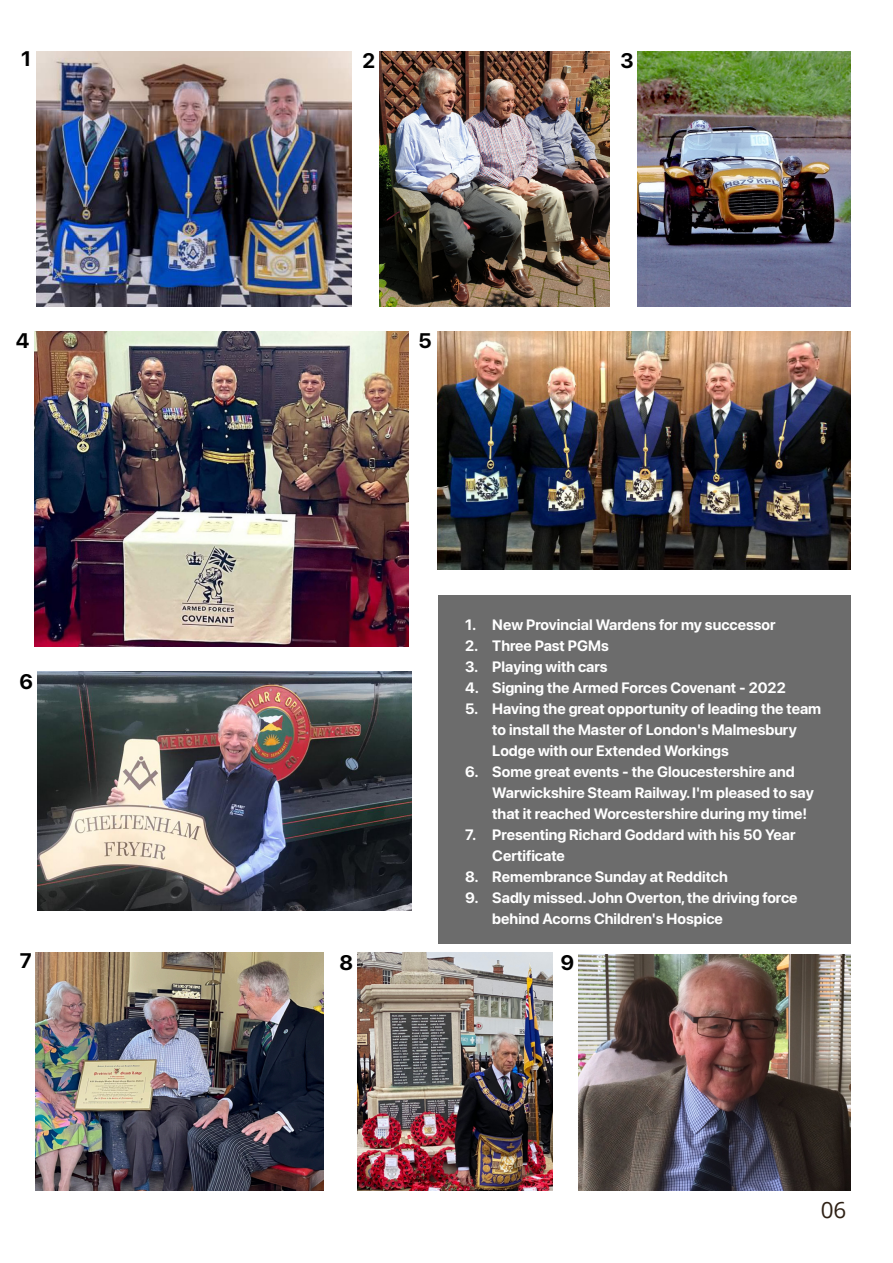
<style>
.page{position:relative;width:893px;height:1263px;background:#fff}
.page>*{position:absolute;margin:0;border:0;box-sizing:border-box;transform-origin:0 0}
.t1{font:22.5px "Open Sans";color:#2e2014}
.t2{font:700 21px "SF Pro Display";color:#000}
.t3{font:700 15px/21px "SF Pro Display";color:#fff}
</style>
<div class="page">
<img style="left:578px;top:954px;width:272px;height:237px">
<img style="left:357px;top:952px;width:196px;height:239px">
<img style="left:36px;top:952px;width:287px;height:239px">
<img style="left:37px;top:672px;width:374px;height:238px">
<img style="left:437px;top:332px;width:413px;height:238px">
<img style="left:34px;top:332px;width:374px;height:314px">
<img style="left:638px;top:51px;width:212px;height:255px">
<img style="left:380px;top:51px;width:229px;height:255px">
<img style="left:37px;top:51px;width:315px;height:255px">
<div style="left:438px;top:595px;width:412px;height:349px;background:#6c6c6c"></div>
<h2 class="t2" style="left:21px;top:46px;width:12px">1</h2>
<h2 class="t2" style="left:362px;top:48px;width:14px">2</h2>
<h2 class="t2" style="left:621px;top:48px;width:15px">3</h2>
<h2 class="t2" style="left:16px;top:328px;width:15px">4</h2>
<h2 class="t2" style="left:418px;top:328px;width:15px">5</h2>
<h2 class="t2" style="left:20px;top:669px;width:15px">6</h2>
<p class="t3" style="left:465px;top:614px;width:312px">1. New Provincial Wardens for my successor</p>
<p class="t3" style="left:465px;top:635px;width:145px">2. Three Past PGMs</p>
<p class="t3" style="left:465px;top:656px;width:144px">3. Playing with cars</p>
<p class="t3" style="left:465px;top:677px;width:322px">4. Signing the Armed Forces Covenant - 2022</p>
<p class="t3" style="left:492px;top:698px;width:330px;text-indent:-27px">5. Having the great opportunity of leading the team to install the Master of London's Malmesbury<br>Lodge with our Extended Workings</p>
<p class="t3" style="left:492px;top:761px;width:323px;text-indent:-27px">6. Some great events - the Gloucestershire and<br>Warwickshire Steam Railway. I'm pleased to say that it reached Worcestershire during my time!</p>
<p class="t3" style="left:492px;top:824px;width:305px;text-indent:-27px">7. Presenting Richard Goddard with his 50 Year<br>Certificate</p>
<p class="t3" style="left:465px;top:866px;width:264px">8. Remembrance Sunday at Redditch</p>
<p class="t3" style="left:492px;top:887px;width:307px;text-indent:-27px">9. Sadly missed. John Overton, the driving force behind Acorns Children's Hospice</p>
<h2 class="t2" style="left:20px;top:948px;width:14px">7</h2>
<h2 class="t2" style="left:339px;top:949px;width:15px">8</h2>
<h2 class="t2" style="left:560px;top:949px;width:15px">9</h2>
<h1 class="t1" style="left:821px;top:1201px;width:27px">06</h1>
</div>
